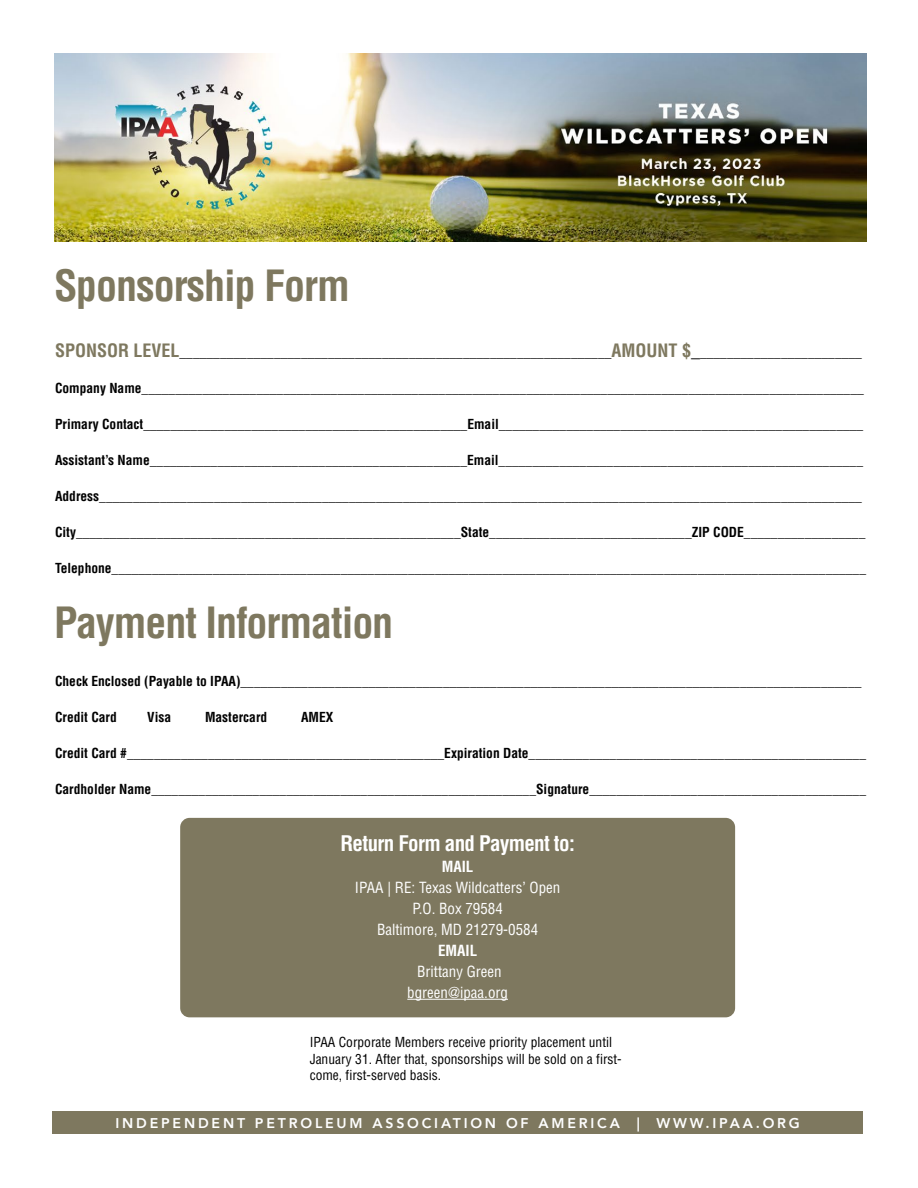
<style>
.page{position:relative;width:918px;height:1188px;background:#fff}
.page>*{position:absolute;margin:0;border:0;box-sizing:border-box;transform-origin:0 0}
.t1{font:700 condensed 42px "Helvetica LT Std";letter-spacing:-.025em;color:#7e785f}
.t2{font:700 condensed 21px "Helvetica LT Std";letter-spacing:-.03em;color:#fff}
.t3{font:condensed 15px/21px "Helvetica LT Std";color:#fff;text-align:center}
.t4{font:700 condensed 15px "Helvetica LT Std";color:#fff}
.t5{font:800 14.1px "Avenir";letter-spacing:.2em;color:#fff}
.t6{font:700 condensed 13.5px "Helvetica LT Std";color:#000}
.t7{font:condensed 13.5px/16.5px "Helvetica LT Std";color:#000}
.s1{font-size:18px;color:#7e785f}
.s2{font-size:18px}
.s3{font-weight:400}
</style>
<div class="page">
<div style="left:53px;top:1111px;width:810px;height:23px;background:#7e785f"></div>
<img style="left:54px;top:54px;width:812px;height:187px">
<div style="left:180px;top:818px;width:555px;height:199px;background:#7e785f;border-radius:9px"></div>
<hr style="left:407px;top:999px;width:101px;height:1px;background:#fff">
<h1 class="t1" style="left:54px;top:260px;width:297px">Sponsorship Form</h1>
<p class="t6" style="left:55px;top:344px;width:809px"><span class="s1">SPONSOR LEVEL</span>________________________________________________________________<span class="s1">AMOUNT $</span><span class="s2">_</span>________________________</p>
<p class="t6" style="left:55px;top:380px;width:810px">Company Name___________________________________________________________________________________________________________</p>
<p class="t6" style="left:55px;top:416px;width:810px">Primary Contact________________________________________________Email______________________________________________________</p>
<p class="t6" style="left:55px;top:452px;width:810px">Assistant’s Name_______________________________________________Email___<span class="s3">___________________________________________________</span></p>
<p class="t6" style="left:55px;top:488px;width:808px">Address_________________________________________________________________________________________________________________</p>
<p class="t6" style="left:55px;top:524px;width:812px">City_________________________________________________________State______________________________ZIP CODE__________________</p>
<p class="t6" style="left:55px;top:560px;width:813px">Telephone________________________________________________________________________________________________________________</p>
<h1 class="t1" style="left:54px;top:596px;width:341px">Payment Information</h1>
<p class="t6" style="left:55px;top:672px;width:808px">Check Enclosed (Payable to IPAA)____________________________________________________________________________________________</p>
<p class="t6" style="left:55px;top:708px;width:63px">Credit Card</p>
<p class="t6" style="left:147px;top:708px;width:26px">Visa</p>
<p class="t6" style="left:205px;top:708px;width:64px">Mastercard</p>
<p class="t6" style="left:301px;top:708px;width:34px">AMEX</p>
<p class="t6" style="left:55px;top:744px;width:813px">Credit Card #_______________________________________________Expiration Date___<span class="s3">_______________________________________________</span></p>
<p class="t6" style="left:55px;top:780px;width:813px">Cardholder Name_________________________________________________________Signature_________________________________________</p>
<h2 class="t2" style="left:340px;top:830px;width:236px">Return Form and Payment to:</h2>
<p class="t4" style="left:442px;top:857px;width:33px">MAIL</p>
<p class="t3" style="left:355px;top:877px;width:207px">IPAA | RE: Texas Wildcatters’ Open<br>P.O. Box 79584<br>Baltimore, MD 21279-0584</p>
<p class="t4" style="left:438px;top:941px;width:41px">EMAIL</p>
<p class="t3" style="left:407px;top:961px;width:102px">Brittany Green bgreen@ipaa.org</p>
<p class="t7" style="left:310px;top:1034px;width:314px">IPAA Corporate Members receive priority placement until<br>January 31. After that, sponsorships will be sold on a first&shy;come, first-served basis.</p>
<p class="t5" style="left:115px;top:1112px;width:686px">INDEPENDENT PETROLEUM ASSOCIATION OF AMERICA | WWW.IPAA.ORG</p>
</div>
